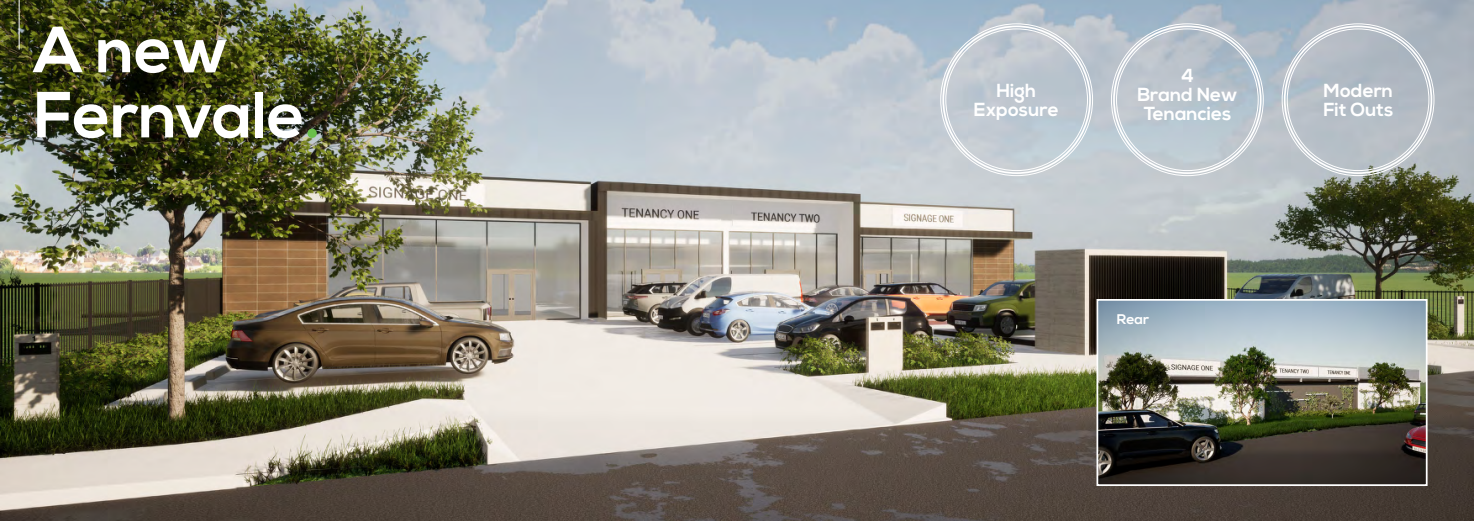
<style>
.page{position:relative;width:1474px;height:521px;background:#fff}
.page>*{position:absolute;margin:0;border:0;box-sizing:border-box;transform-origin:0 0}
.t1{font:700 65.1px/65.1px "Nexa";color:#fff}
.t2{font:700 18.9px/18.9px "Nexa";color:#fff;text-align:center}
.t3{font:700 14px "Nexa";color:#fff}
.s1{color:#6abf4b}
</style>
<div class="page">
<img style="left:0;top:0;width:1473px;height:521px">
<hr style="left:19px;top:0;width:1px;height:50px;background:#fff">
<img style="left:1099px;top:302px;width:325px;height:181px">
<div style="left:1096px;top:299px;width:331px;height:187px;border:2px solid #fff"></div>
<h1 class="t1" style="left:34px;top:20px;width:288px">A new<br>Fernvale<span class="s1">.</span></h1>
<p class="t2" style="left:974px;top:82px;width:86px">High<br>Exposure</p>
<p class="t2" style="left:1137px;top:67px;width:102px">4<br>Brand New<br>Tenancies</p>
<p class="t3" style="left:1116px;top:311px;width:34px">Rear</p>
<p class="t2" style="left:1323px;top:82px;width:71px;text-align:left">Modern<br>Fit Outs</p>
</div>
